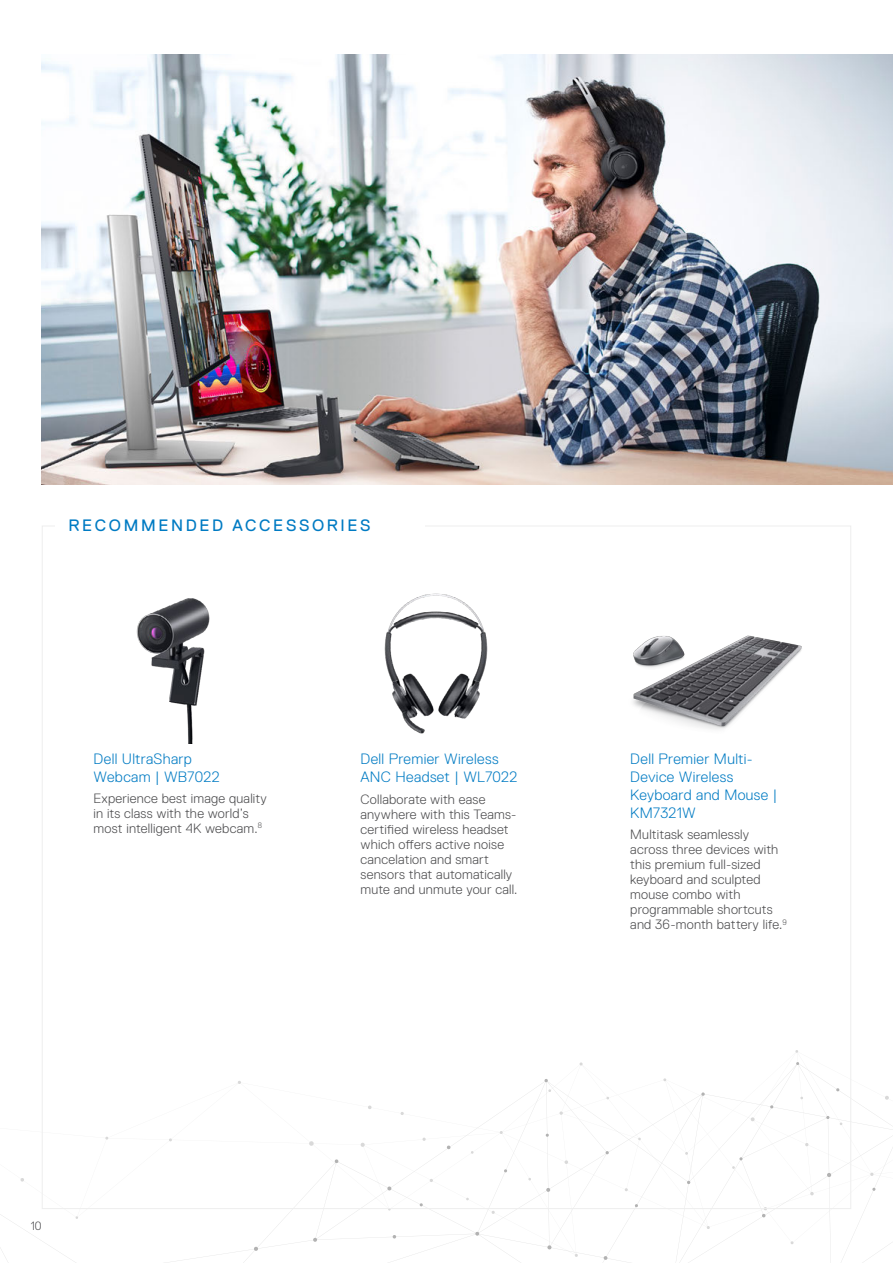
<style>
.page{position:relative;width:893px;height:1263px;background:#fff}
.page>*{position:absolute;margin:0;border:0;box-sizing:border-box;transform-origin:0 0}
.t1{font:16.5px "Dell Replica";letter-spacing:.16em;color:#007bc3}
.t2{font:300 15px/18px "Dell Replica";letter-spacing:.025em;color:#007bc3}
.t3{font:300 13.5px/15px "Dell Replica";letter-spacing:.015em;color:#4d4d4f}
.t4{font:300 12px "Dell Replica";color:#4d4d4f}
</style>
<div class="page">
<svg style="left:0;top:1050px;width:893px;height:213px"></svg>
<svg style="left:827px;top:1173px;width:4px;height:4px"></svg>
<svg style="left:701px;top:1092px;width:4px;height:4px"></svg>
<svg style="left:544px;top:1079px;width:4px;height:3px"></svg>
<svg style="left:604px;top:1256px;width:3px;height:4px"></svg>
<svg style="left:546px;top:1188px;width:4px;height:4px"></svg>
<svg style="left:387px;top:1186px;width:4px;height:4px"></svg>
<svg style="left:254px;top:1247px;width:4px;height:4px"></svg>
<svg style="left:547px;top:1245px;width:5px;height:4px"></svg>
<svg style="left:605px;top:1151px;width:4px;height:3px"></svg>
<svg style="left:762px;top:1209px;width:5px;height:8px"></svg>
<svg style="left:313px;top:1238px;width:4px;height:4px"></svg>
<svg style="left:335px;top:1159px;width:3px;height:4px"></svg>
<svg style="left:447px;top:1145px;width:4px;height:4px"></svg>
<svg style="left:475px;top:1232px;width:4px;height:4px"></svg>
<svg style="left:739px;top:1157px;width:4px;height:3px"></svg>
<svg style="left:872px;top:1188px;width:4px;height:3px"></svg>
<svg style="left:546px;top:1133px;width:3px;height:4px"></svg>
<img style="left:136px;top:598px;width:74px;height:146px">
<img style="left:384px;top:593px;width:104px;height:141px">
<img style="left:633px;top:635px;width:169px;height:95px">
<img style="left:41px;top:54px;width:852px;height:431px">
<p class="t1" style="left:69px;top:517px;width:304px">RECOMMENDED ACCESSORIES</p>
<p class="t2" style="left:94px;top:749px;width:128px">Dell UltraSharp<br>Webcam | WB7022</p>
<p class="t3" style="left:94px;top:791px;width:175px">Experience best image quality in its class with the world’s most intelligent 4K webcam.<sup>8</sup></p>
<p class="t2" style="left:361px;top:749px;width:159px">Dell Premier Wireless<br>ANC Headset | WL7022</p>
<p class="t3" style="left:361px;top:792px;width:159px">Collaborate with ease anywhere with this Teams&shy;certified wireless headset which offers active noise cancelation and smart sensors that automatically mute and unmute your call.</p>
<p class="t2" style="left:630px;top:749px;width:149px">Dell Premier Multi-<br>Device Wireless<br>Keyboard and Mouse |<br>KM7321W</p>
<p class="t3" style="left:630px;top:827px;width:158px">Multitask seamlessly across three devices with this premium full-sized keyboard and sculpted mouse combo with programmable shortcuts and 36-month battery life.<sup>9</sup></p>
<p class="t4" style="left:31px;top:1219px;width:12px">10</p>
</div>
